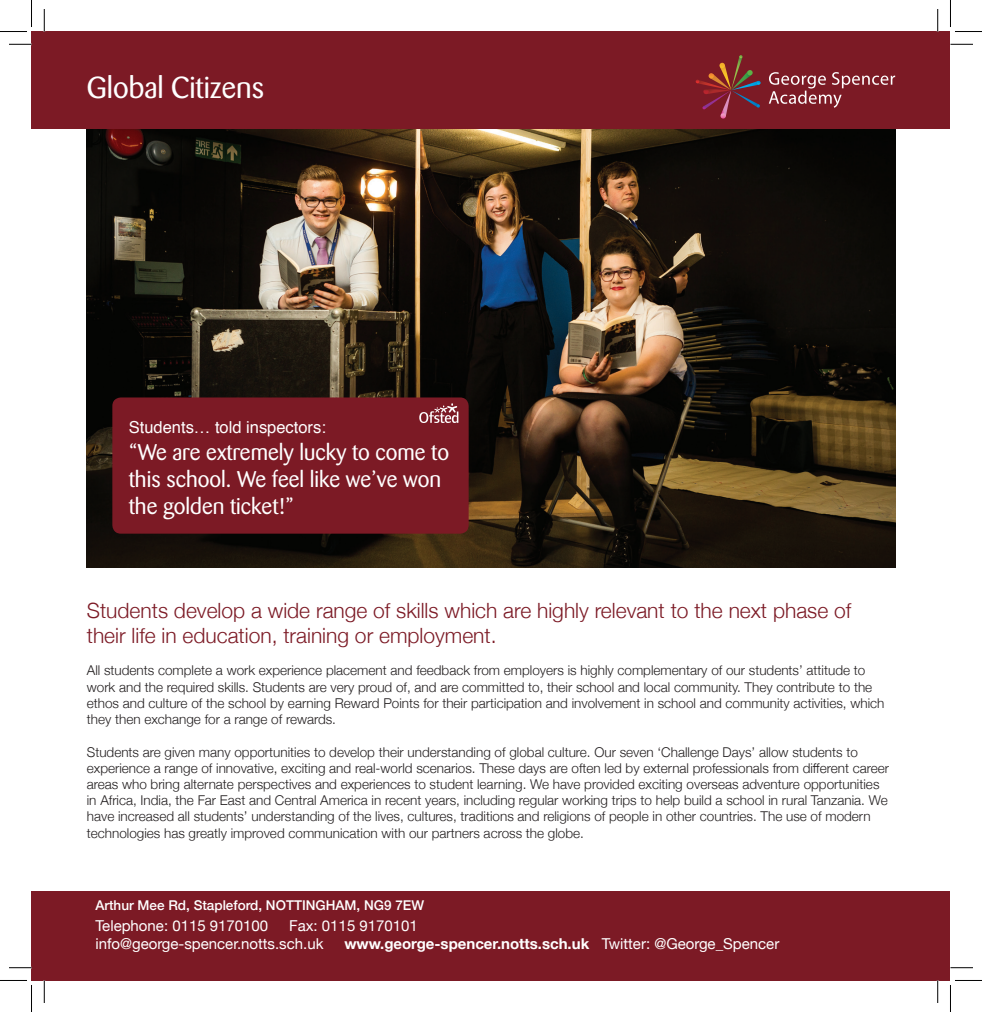
<style>
.page{position:relative;width:982px;height:1012px;background:#fff}
.page>*{position:absolute;margin:0;border:0;box-sizing:border-box;transform-origin:0 0}
.t1{font:30px "Barmeno";color:#fff}
.t2{font:22.5px/27px "Barmeno";color:#fff}
.t3{font:300 21px/25.2px "Helvetica Neue";color:#7c1a25}
.t4{font:16.5px "Helvetica";color:#fff}
.t5{font:15px/18px "Helvetica Neue";color:#fff}
.t6{font:700 15px "Helvetica Neue";color:#fff}
.t7{font:300 13.5px/16.2px "Helvetica Neue";color:#231f20}
.t8{font:500 13.5px "Helvetica Neue";color:#fff}
.s1{font-weight:400}
</style>
<div class="page">
<div style="left:32px;top:31px;width:918px;height:98px;background:#7c1a25"></div>
<div style="left:32px;top:890px;width:918px;height:90px;background:#7c1a25"></div>
<img style="left:87px;top:129px;width:808px;height:438px">
<div style="left:112px;top:397px;width:356px;height:136px;background:#7c1a25;border-radius:9px"></div>
<svg style="left:419px;top:403px;width:39px;height:20px"></svg>
<svg style="left:768px;top:72px;width:127px;height:36px"></svg>
<svg style="left:695px;top:55px;width:65px;height:63px"></svg>
<svg style="left:9px;top:44px;width:23px;height:1px"></svg>
<svg style="left:950px;top:44px;width:22px;height:1px"></svg>
<svg style="left:9px;top:967px;width:23px;height:1px"></svg>
<svg style="left:950px;top:967px;width:22px;height:1px"></svg>
<svg style="left:44px;top:9px;width:1px;height:22px"></svg>
<svg style="left:44px;top:980px;width:1px;height:22px"></svg>
<svg style="left:937px;top:9px;width:1px;height:22px"></svg>
<svg style="left:937px;top:980px;width:1px;height:22px"></svg>
<svg style="left:0;top:0;width:32px;height:32px"></svg>
<svg style="left:0;top:979px;width:32px;height:32px"></svg>
<svg style="left:950px;top:0;width:31px;height:32px"></svg>
<svg style="left:950px;top:980px;width:31px;height:31px"></svg>
<h1 class="t1" style="left:87px;top:70px;width:179px">Global Citizens</h1>
<p class="t4" style="left:129px;top:414px;width:199px">Students… told inspectors:</p>
<h2 class="t2" style="left:129px;top:438px;width:322px">“We are extremely lucky to come to this school. We feel like we’ve won the golden ticket!”</h2>
<h3 class="t3" style="left:87px;top:596px;width:765px">Students develop a wide range of skills which are highly relevant to the next phase of their life in education, training or employment.</h3>
<p class="t7" style="left:87px;top:661px;width:799px">All students complete a work experience placement and feedback from employers is highly complementary of our students’ attitude to work and the required skills. Students are very proud of, and are committed to, their school and local community. They contribute to the ethos and culture of the school by earning Reward Points for their participation and involvement in school and community activities, which they then exchange for a range of rewards.</p>
<p class="t7" style="left:87px;top:742px;width:803px">Students are given many opportunities to develop their understanding of global culture. Our seven ‘Challenge Days’ allow students to experience a range of innovative, exciting and real-world scenarios. These days are often led by external professionals from different career areas who bring alternate perspectives and experiences to student learning. We have provided exciting overseas adventure opportunities in Africa, India, the Far East and Central America in recent years, including regular working trips to help build a school in rural Tanzania. We have increased all students’ understanding of the lives, cultures, traditions and religions of people in other countries. The use of modern technologies has greatly improved communication with our partners across the globe.</p>
<p class="t8" style="left:95px;top:894px;width:330px">Arthur Mee Rd, Stapleford, NOTTINGHAM, NG9 7EW</p>
<p class="t5" style="left:95px;top:917px;width:174px">Telephone: 0115 9170100</p>
<p class="t5" style="left:95px;top:917px;width:324px;text-indent:194px">Fax: 0115 9170101 info@george-spencer.notts.sch.uk</p>
<p class="t6" style="left:344px;top:931px;width:436px">www.george-spencer.notts.sch.uk <span class="s1">Twitter: @George_Spencer</span></p>
</div>
